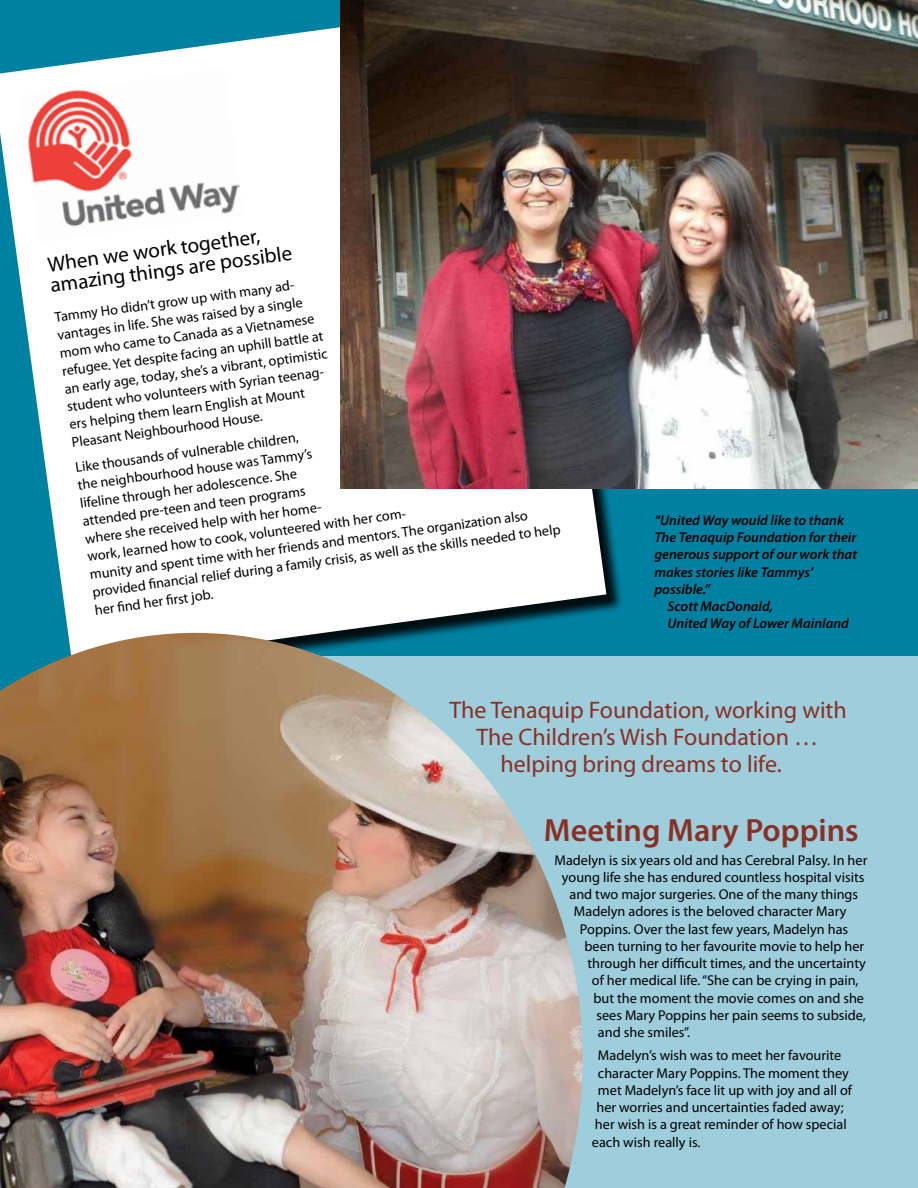
<style>
.page{position:relative;width:918px;height:1188px;background:#0081a2}
.page>*{position:absolute;margin:0;border:0;box-sizing:border-box;transform-origin:0 0}
.t1{font:600 32.25px "Myriad Pro";color:#8a2f23}
.t2{font:24px/27px "Myriad Pro";color:#8a2f23;text-align:center}
.t3{font:21px/21px "Myriad Pro";color:#000}
.t4{font:14.25px/18px "Myriad Pro";color:#000}
.t5{font:italic 600 14.25px "Myriad Pro";color:#000}
</style>
<div class="page">
<div style="left:152px;top:656px;width:766px;height:532px;background:#9ecddc"></div>
<svg style="left:0;top:2px;width:606px;height:631px;fill:#fff"></svg>
<img style="left:341px;top:0;width:577px;height:489px">
<img style="left:19px;top:68px;width:224px;height:175px">
<img style="left:0;top:633px;width:583px;height:555px">
<h3 class="t3" style="left:46px;top:254px;width:245px;rotate:-8deg">When we work together, amazing things are possible</h3>
<p class="t4" style="left:53px;top:309px;width:267px;rotate:-8deg">Tammy Ho didn’t grow up with many ad&shy;vantages in life. She was raised by a single mom who came to Canada as a Vietnamese refugee. Yet despite facing an uphill battle at an early age, today, she’s a vibrant, optimistic student who volunteers with Syrian teenag&shy;ers helping them learn English at Mount Pleasant Neighbourhood House.</p>
<p class="t4" style="left:74px;top:459px;width:474px;rotate:-8deg">Like thousands of vulnerable children,<br>the neighbourhood house was Tammy’s<br>lifeline through her adolescence. She<br>attended pre-teen and teen programs<br>where she received help with her home-<br>work, learned how to cook, volunteered with her com-<br>munity and spent time with her friends and mentors. The organization also provided fi nancial relief during a family crisis, as well as the skills needed to help her fi nd her fi rst job.</p>
<p class="t5" style="left:654px;top:511px;width:191px">“United Way would like to thank</p>
<p class="t5" style="left:654px;top:528px;width:203px">The Tenaquip Foundation for their</p>
<p class="t5" style="left:654px;top:545px;width:204px">generous support of our work that</p>
<p class="t5" style="left:654px;top:563px;width:160px">makes stories like Tammys’</p>
<p class="t5" style="left:654px;top:580px;width:57px">possible.”</p>
<p class="t5" style="left:668px;top:597px;width:107px">Scott MacDonald,</p>
<p class="t5" style="left:668px;top:614px;width:183px">United Way of Lower Mainland</p>
<h2 class="t2" style="left:449px;top:696px;width:399px">The Tenaquip Foundation, working with<br>The Children’s Wish Foundation … helping bring dreams to life.</h2>
<h1 class="t1" style="left:544px;top:810px;width:316px">Meeting Mary Poppins</h1>
<p class="t4" style="left:554px;top:851px;width:314px">Madelyn is six years old and has Cerebral Palsy. In her</p>
<p class="t4" style="left:562px;top:868px;width:304px">young life she has endured countless hospital visits</p>
<p class="t4" style="left:569px;top:885px;width:290px">and two major surgeries. One of the many things</p>
<p class="t4" style="left:574px;top:902px;width:274px">Madelyn adores is the beloved character Mary</p>
<p class="t4" style="left:580px;top:920px;width:270px">Poppins. Over the last few years, Madelyn has</p>
<p class="t4" style="left:584px;top:937px;width:281px">been turning to her favourite movie to help her</p>
<p class="t4" style="left:587px;top:954px;width:280px">through her difficult times, and the uncertainty</p>
<p class="t4" style="left:592px;top:971px;width:268px">of her medical life. “She can be crying in pain,</p>
<p class="t4" style="left:593px;top:989px;width:272px">but the moment the movie comes on and she</p>
<p class="t4" style="left:596px;top:1006px;width:271px">sees Mary Poppins her pain seems to subside,</p>
<p class="t4" style="left:598px;top:1023px;width:94px">and she smiles”.</p>
<p class="t4" style="left:598px;top:1046px;width:245px">Madelyn’s wish was to meet her favourite</p>
<p class="t4" style="left:598px;top:1064px;width:253px">character Mary Poppins. The moment they</p>
<p class="t4" style="left:598px;top:1081px;width:256px">met Madelyn’s face lit up with joy and all of</p>
<p class="t4" style="left:596px;top:1098px;width:249px">her worries and uncertainties faded away;</p>
<p class="t4" style="left:595px;top:1115px;width:253px">her wish is a great reminder of how special</p>
<p class="t4" style="left:592px;top:1133px;width:110px">each wish really is.</p>
</div>
